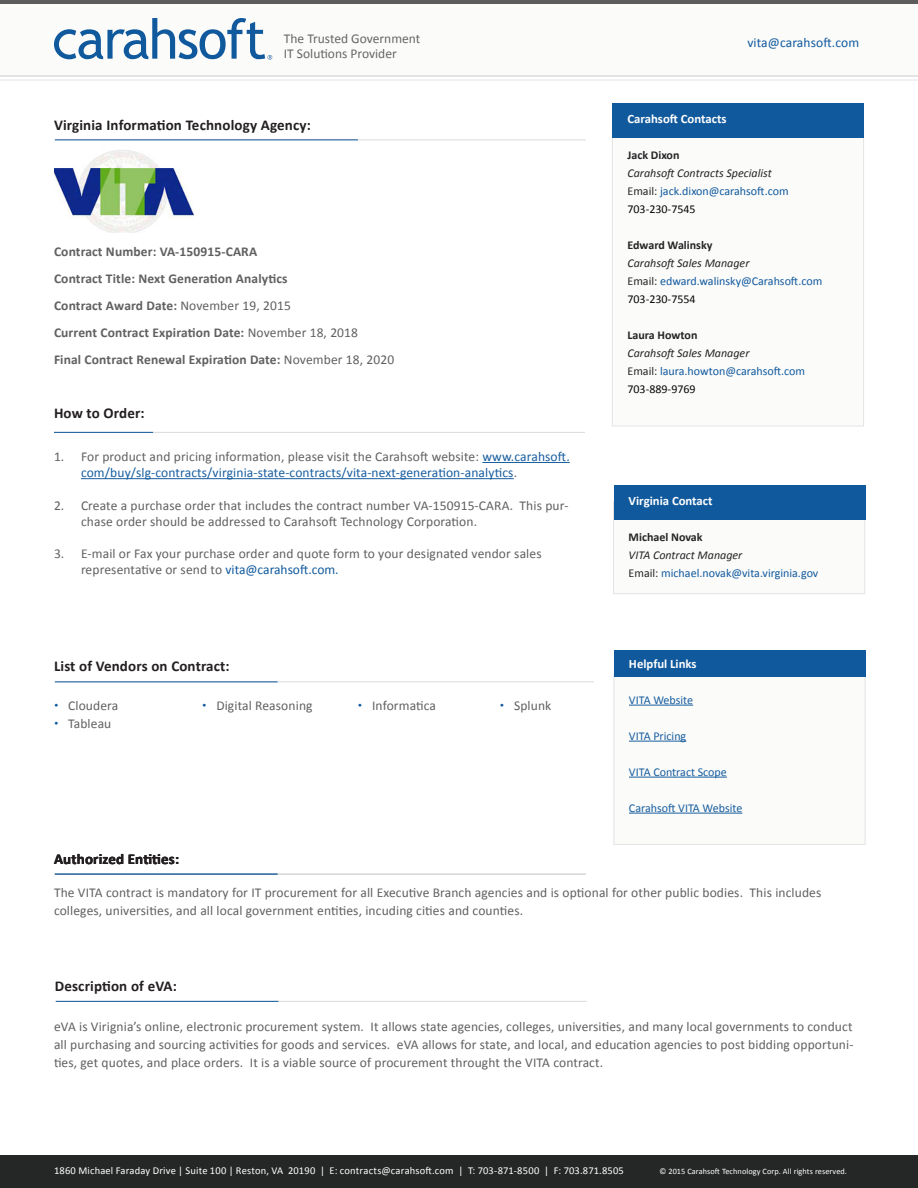
<style>
.page{position:relative;width:918px;height:1188px;background:#fff}
.page>*{position:absolute;margin:0;border:0;box-sizing:border-box;transform-origin:0 0}
.t1{font:700 15px "Calibri";letter-spacing:.01em;color:#231f20}
.t2{font:13.5px/18px "Calibri";letter-spacing:.01em;color:#5f605f}
.t3{font:700 13.5px "Calibri";letter-spacing:.01em;color:#5f605f}
.t4{font:13.5px/16.2px "Calibri";letter-spacing:.01em;color:#175d9e}
.t5{font:13.5px "Calibri";color:#656666}
.t6{font:13.5px "Calibri";letter-spacing:.01em;color:#10599d}
.t7{font:700 12.75px "Calibri";color:#fff}
.t8{font:12px "Calibri";color:#10599d}
.t9{font:italic 12px "Calibri";color:#232424}
.t10{font:12px "Calibri";color:#175d9e}
.t11{font:700 12px "Calibri";color:#232424}
.t12{font:12px "Calibri";color:#060706}
.t13{font:10.5px "Calibri";letter-spacing:.015em;color:#fff}
.t14{font:8.25px "Calibri";letter-spacing:.01em;color:#fff}
.s1{font-weight:400}
.s2{color:#5f605f}
.s3{color:#10599d}
.s4{font-size:9px;color:#10599d}
.s5{color:#232424}
</style>
<div class="page">
<div style="left:0;top:4px;width:918px;height:71px;background:#fbfbfa"></div>
<hr style="left:0;top:0;width:918px;height:4px;background:#5d5d5d">
<hr style="left:0;top:75px;width:918px;height:2px;background:#e2e4e4">
<hr style="left:0;top:79px;width:918px;height:2px;background:#eff0f1">
<svg style="left:54px;top:18px;width:218px;height:42px"></svg>
<hr style="left:482px;top:462px;width:88px;height:1px;background:#175d9e">
<hr style="left:81px;top:478px;width:433px;height:1px;background:#175d9e">
<div style="left:612px;top:127px;width:252px;height:299px;background:#fbfbfa;border:1px solid #e2e4e4"></div>
<div style="left:614px;top:673px;width:252px;height:172px;background:#fbfbfa;border:1px solid #e2e4e4"></div>
<div style="left:613px;top:104px;width:251px;height:34px;background:#10599d"></div>
<div style="left:614px;top:651px;width:251px;height:26px;background:#10599d"></div>
<hr style="left:629px;top:705px;width:64px;height:1px;background:#175d9e">
<hr style="left:629px;top:741px;width:57px;height:1px;background:#175d9e">
<hr style="left:629px;top:777px;width:98px;height:1px;background:#175d9e">
<hr style="left:629px;top:813px;width:113px;height:1px;background:#175d9e">
<div style="left:0;top:1155px;width:918px;height:33px;background:#252626"></div>
<hr style="left:55px;top:139px;width:531px;height:1px;background:#dbdada">
<hr style="left:55px;top:681px;width:539px;height:1px;background:#dbdada">
<hr style="left:55px;top:139px;width:303px;height:1px;background:#10599d">
<hr style="left:54px;top:432px;width:531px;height:1px;background:#dbdada">
<hr style="left:54px;top:432px;width:99px;height:1px;background:#10599d">
<hr style="left:55px;top:681px;width:223px;height:1px;background:#10599d">
<div style="left:613px;top:501px;width:252px;height:93px;background:#fbfbfa;border:1px solid #e2e4e4"></div>
<div style="left:614px;top:485px;width:251px;height:35px;background:#10599d"></div>
<img style="left:54px;top:150px;width:139px;height:82px">
<hr style="left:55px;top:874px;width:531px;height:1px;background:#dbdada">
<hr style="left:55px;top:874px;width:223px;height:1px;background:#10599d">
<hr style="left:56px;top:1001px;width:531px;height:1px;background:#dbdada">
<hr style="left:56px;top:1001px;width:222px;height:1px;background:#10599d">
<p class="t5" style="left:284px;top:29px;width:138px">The Trusted Government</p>
<p class="t5" style="left:284px;top:44px;width:114px">IT Solutions Provider</p>
<p class="t1" style="left:54px;top:114px;width:258px">Virginia Information Technology Agency:</p>
<p class="t3" style="left:54px;top:242px;width:205px">Contract Number: VA-150915-CARA</p>
<p class="t3" style="left:54px;top:269px;width:235px">Contract Title: Next Generation Analytics</p>
<p class="t3" style="left:54px;top:296px;width:238px">Contract Award Date: <span class="s1">November 19, 2015</span></p>
<p class="t3" style="left:54px;top:323px;width:306px">Current Contract Expiration Date: <span class="s1">November 18, 2018</span></p>
<p class="t3" style="left:54px;top:350px;width:342px">Final Contract Renewal Expiration Date: <span class="s1">November 18, 2020</span></p>
<p class="t1" style="left:54px;top:402px;width:92px">How to Order:</p>
<p class="t4" style="left:81px;top:448px;width:490px;text-indent:-27px"><span class="s2">1. For product and pricing information, please visit the Carahsoft website:</span> www.carahsoft. com/buy/slg-contracts/virginia-state-contracts/vita-next-generation-analytics<span class="s2">.</span></p>
<p class="t2" style="left:81px;top:497px;width:489px;line-height:16.2px;text-indent:-27px">2. Create a purchase order that includes the contract number VA-150915-CARA. This pur&shy;chase order should be addressed to Carahsoft Technology Corporation.</p>
<p class="t2" style="left:81px;top:545px;width:462px;line-height:16.2px;text-indent:-27px">3. E-mail or Fax your purchase order and quote form to your designated vendor sales representative or send to <span class="s3">vita@carahsoft.com.</span></p>
<p class="t1" style="left:54px;top:656px;width:177px">List of Vendors on Contract:</p>
<p class="t2" style="left:202px;top:696px;width:112px"><span class="s4">•</span> Digital Reasoning</p>
<p class="t2" style="left:358px;top:696px;width:80px"><span class="s4">•</span> Informatica</p>
<p class="t2" style="left:500px;top:696px;width:53px"><span class="s4">•</span> Splunk</p>
<p class="t2" style="left:54px;top:696px;width:66px"><span class="s4">•</span> Cloudera</p>
<p class="t2" style="left:54px;top:714px;width:59px"><span class="s4">•</span> Tableau</p>
<p class="t1" style="left:54px;top:848px;width:127px">Authorized Entities:</p>
<p class="t6" style="left:747px;top:34px;width:113px">vita@carahsoft.com</p>
<p class="t7" style="left:627px;top:110px;width:101px">Carahsoft Contacts</p>
<p class="t11" style="left:627px;top:146px;width:54px">Jack Dixon</p>
<p class="t9" style="left:627px;top:165px;width:146px">Carahsoft Contracts Specialist</p>
<p class="t8" style="left:627px;top:183px;width:163px"><span class="s5">Email:</span> jack.dixon@carahsoft.com</p>
<p class="t12" style="left:627px;top:201px;width:70px">703-230-7545</p>
<p class="t11" style="left:627px;top:236px;width:87px">Edward Walinsky</p>
<p class="t9" style="left:627px;top:255px;width:123px">Carahsoft Sales Manager</p>
<p class="t8" style="left:627px;top:273px;width:196px"><span class="s5">Email:</span> edward.walinsky@Carahsoft.com</p>
<p class="t12" style="left:627px;top:291px;width:70px">703-230-7554</p>
<p class="t11" style="left:627px;top:326px;width:71px">Laura Howton</p>
<p class="t9" style="left:627px;top:345px;width:123px">Carahsoft Sales Manager</p>
<p class="t8" style="left:627px;top:363px;width:179px"><span class="s5">Email:</span> laura.howton@carahsoft.com</p>
<p class="t12" style="left:627px;top:381px;width:70px">703-889-9769</p>
<p class="t7" style="left:629px;top:491px;width:86px">Virginia Contact</p>
<p class="t11" style="left:629px;top:528px;width:76px">Michael Novak</p>
<p class="t9" style="left:629px;top:546px;width:115px">VITA Contract Manager</p>
<p class="t8" style="left:629px;top:564px;width:191px"><span class="s5">Email:</span> michael.novak@vita.virginia.gov</p>
<p class="t7" style="left:629px;top:655px;width:69px">Helpful Links</p>
<p class="t10" style="left:629px;top:691px;width:66px">VITA Website</p>
<p class="t10" style="left:629px;top:727px;width:59px">VITA Pricing</p>
<p class="t10" style="left:629px;top:763px;width:99px">VITA Contract Scope</p>
<p class="t10" style="left:629px;top:799px;width:115px">Carahsoft VITA Website</p>
<p class="t2" style="left:54px;top:883px;width:769px">The VITA contract is mandatory for IT procurement for all Executive Branch agencies and is optional for other public bodies. This includes colleges, universities, and all local government entities, incuding cities and counties.</p>
<p class="t1" style="left:55px;top:975px;width:124px">Description of eVA:</p>
<p class="t2" style="left:54px;top:1017px;width:801px;text-align:justify">eVA is Virignia’s online, electronic procurement system. It allows state agencies, colleges, universities, and many local governments to conduct all purchasing and sourcing activities for goods and services. eVA allows for state, and local, and education agencies to post bidding opportuni&shy;ties, get quotes, and place orders. It is a viable source of procurement throught the VITA contract.</p>
<p class="t13" style="left:54px;top:1163px;width:571px">1860 Michael Faraday Drive | Suite 100 | Reston, VA 20190 | E: contracts@carahsoft.com | T: 703-871-8500 | F: 703.871.8505</p>
<p class="t14" style="left:660px;top:1165px;width:189px">© 2015 Carahsoft Technology Corp. All rights reserved.</p>
</div>
